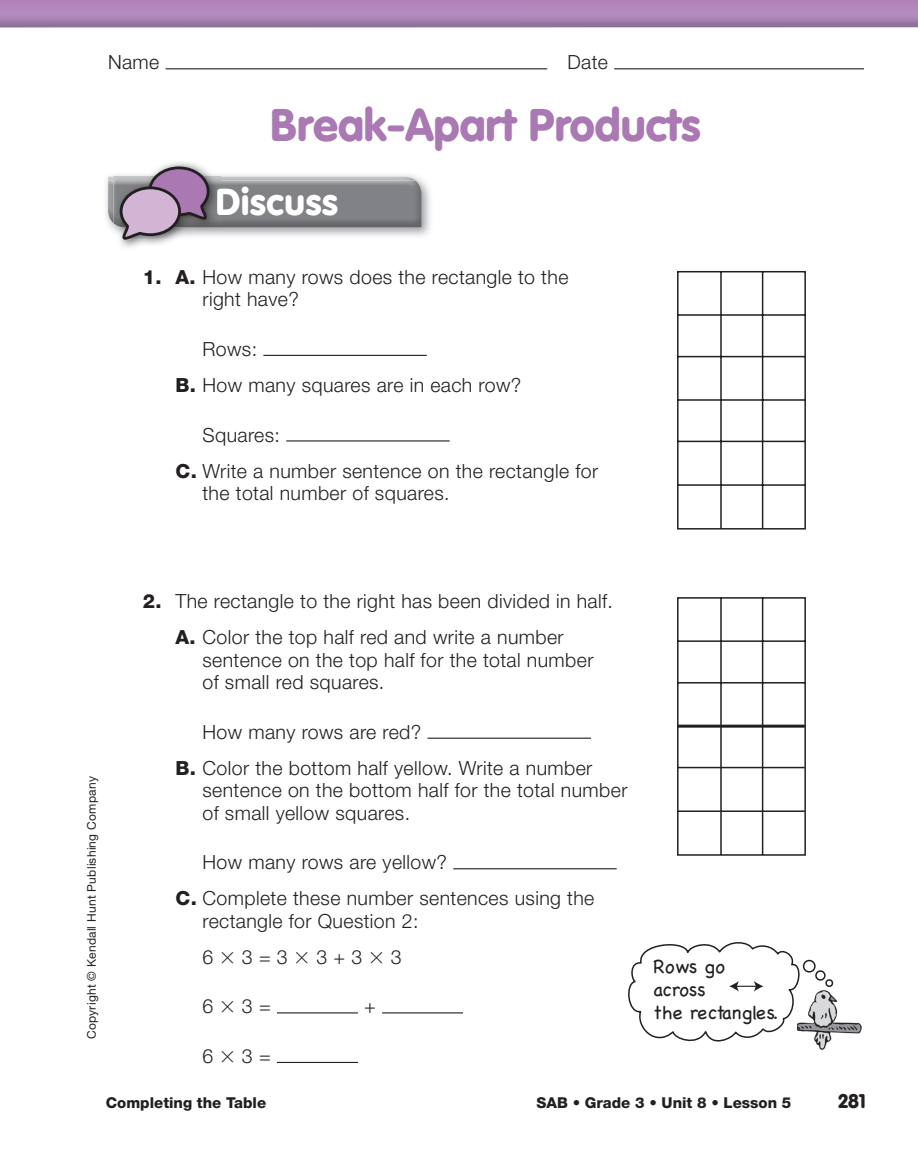
<style>
.page{position:relative;width:918px;height:1176px;background:#fff}
.page>*{position:absolute;margin:0;border:0;box-sizing:border-box;transform-origin:0 0}
.t1{font:900 45px "VAG Rounded Std";color:#aa78b3}
.t2{font:900 36.9px "VAG Rounded Std";letter-spacing:.02em;color:#fff}
.t3{font:300 19.5px/36px "Helvetica Neue";letter-spacing:.02em;color:#231f20}
.t4{font:900 19.5px "VAG Rounded Std";color:#231f20}
.t5{font:19.05px/23px "Chalkboard";color:#231f20}
.t6{font:800 15px "Helvetica Neue";color:#231f20}
.t7{font:12px "Helvetica Neue";letter-spacing:.02em;color:#231f20}
.s1{font-weight:800}
.s2{font-family:"Mathematical Pi One";font-weight:400}
</style>
<div class="page">
<div style="left:0;top:0;width:918px;height:13px;background:#b386bc"></div>
<hr style="left:166px;top:68px;width:381px;height:1px;background:#231f20">
<hr style="left:614px;top:68px;width:250px;height:1px;background:#231f20">
<img style="left:106px;top:175px;width:324px;height:62px">
<img style="left:108px;top:177px;width:308px;height:3px">
<img style="left:108px;top:180px;width:314px;height:47px">
<div style="left:220px;top:186px;width:118px;height:29px;background:#808285"></div>
<img style="left:113px;top:172px;width:107px;height:66px">
<img style="left:113px;top:177px;width:107px;height:50px">
<img style="left:217px;top:186px;width:3px;height:29px">
<svg style="left:118px;top:165px;width:93px;height:78px"></svg>
<hr style="left:263px;top:355px;width:164px;height:1px;background:#231f20">
<hr style="left:286px;top:440px;width:164px;height:1px;background:#231f20">
<hr style="left:428px;top:737px;width:163px;height:1px;background:#231f20">
<hr style="left:453px;top:868px;width:164px;height:1px;background:#231f20">
<hr style="left:277px;top:1012px;width:81px;height:1px;background:#231f20">
<hr style="left:382px;top:1012px;width:81px;height:1px;background:#231f20">
<hr style="left:277px;top:1061px;width:81px;height:1px;background:#231f20">
<svg style="left:628px;top:942px;width:206px;height:100px"></svg>
<img style="left:797px;top:988px;width:65px;height:61px">
<svg style="left:677px;top:271px;width:129px;height:259px"></svg>
<svg style="left:677px;top:597px;width:129px;height:259px"></svg>
<hr style="left:677px;top:724px;width:128px;height:3px;background:#231f20">
<hr style="left:677px;top:766px;width:128px;height:2px;background:#231f20">
<hr style="left:677px;top:810px;width:128px;height:1px;background:#231f20">
<p class="t3" style="left:108px;top:46px;width:53px">Name</p>
<p class="t3" style="left:567px;top:46px;width:42px">Date</p>
<h1 class="t1" style="left:271px;top:106px;width:432px">Break-Apart Products</h1>
<h2 class="t2" style="left:216px;top:186px;width:124px">Discuss</h2>
<p class="t3" style="left:202px;top:267px;width:367px;line-height:22.5px;text-indent:-60px"><span class="s1">1. A.</span> How many rows does the rectangle to the right have?</p>
<p class="t3" style="left:175px;top:333px;width:347px;text-indent:27px">Rows:<br><span class="s1">B.</span> How many squares are in each row?</p>
<p class="t3" style="left:175px;top:418px;width:424px;text-indent:27px">Squares:<br><span class="s1">C.</span> Write a number sentence on the rectangle for</p>
<p class="t3" style="left:202px;top:477px;width:249px">the total number of squares.</p>
<p class="t7" style="left:87px;top:1038px;width:264px;rotate:-90deg">Copyright © Kendall Hunt Publishing Company</p>
<p class="t3" style="left:175px;top:585px;width:439px;text-indent:-33px"><span class="s1">2.</span> The rectangle to the right has been divided in half.<br><span class="s1">A.</span> Color the top half red and write a number</p>
<p class="t3" style="left:202px;top:650px;width:392px;line-height:22.5px">sentence on the top half for the total number of small red squares.</p>
<p class="t3" style="left:176px;top:715px;width:418px;text-indent:27px">How many rows are red?<br><span class="s1">B.</span> Color the bottom half yellow. Write a number</p>
<p class="t3" style="left:202px;top:780px;width:427px;line-height:22.5px">sentence on the bottom half for the total number of small yellow squares.</p>
<p class="t3" style="left:176px;top:846px;width:420px;text-indent:27px">How many rows are yellow?<br><span class="s1">C.</span> Complete these number sentences using the</p>
<p class="t3" style="left:202px;top:904px;width:218px">rectangle for Question 2:<br>6 <span class="s2">-</span> 3 = 3 <span class="s2">-</span> 3 + 3 <span class="s2">-</span> 3</p>
<p class="t3" style="left:202px;top:990px;width:70px">6 <span class="s2">-</span> 3 =</p>
<p class="t3" style="left:364px;top:990px;width:13px">+</p>
<p class="t3" style="left:202px;top:1039px;width:70px">6 <span class="s2">-</span> 3 =</p>
<p class="t5" style="left:653px;top:954px;width:127px">Rows go across<br>the rectangles.</p>
<p class="t6" style="left:106px;top:1097px;width:162px">Completing the Table</p>
<p class="t6" style="left:537px;top:1097px;width:256px">SAB • Grade 3 • Unit 8 • Lesson 5</p>
<p class="t4" style="left:838px;top:1092px;width:29px">281</p>
</div>
